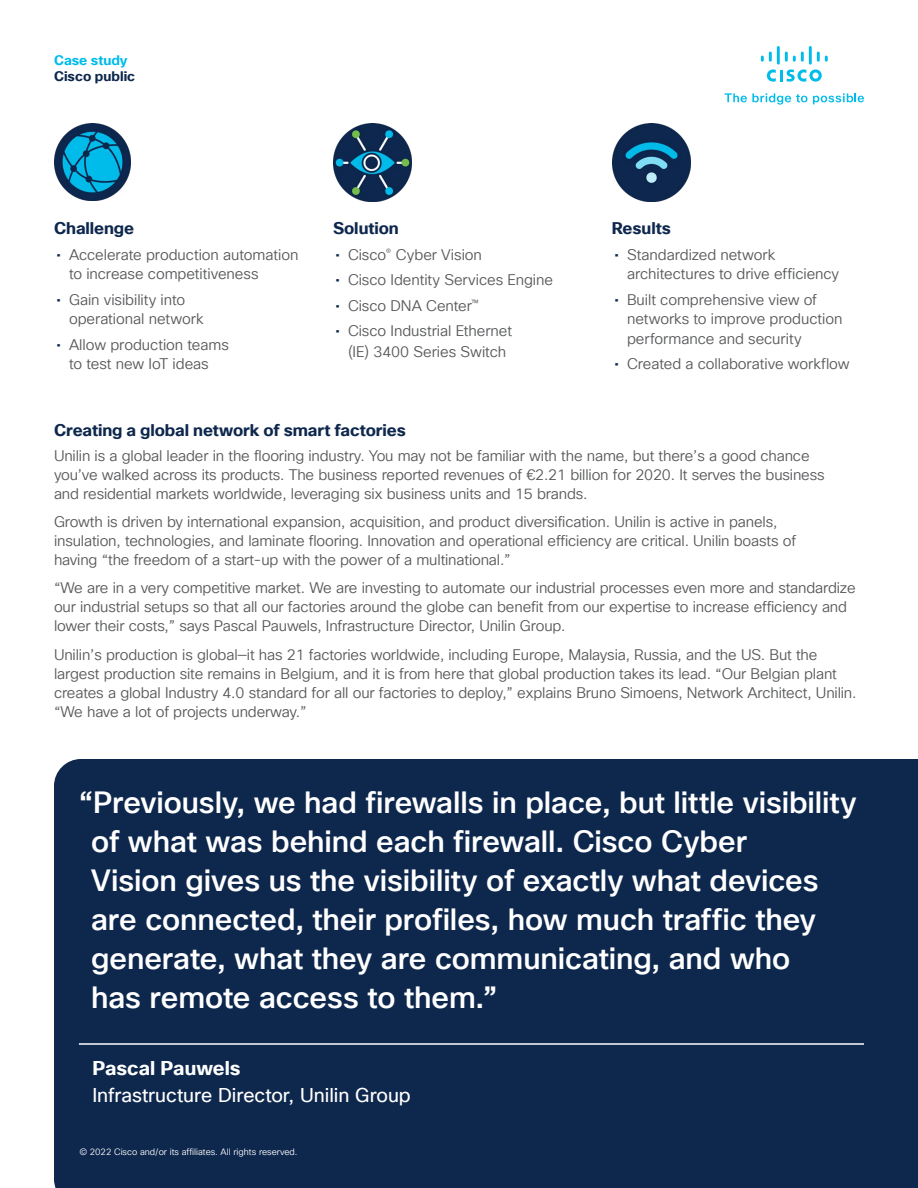
<style>
.page{position:relative;width:918px;height:1188px;background:#fff}
.page>*{position:absolute;margin:0;border:0;box-sizing:border-box;transform-origin:0 0}
.Pull_Quote_Body{font:500 30px/39px "Cisco Sans TT";letter-spacing:-.005em;color:#fff}
.Pull_Quote_Author_Na{font:19.5px/27px "Cisco Sans TT";letter-spacing:-.005em;color:#fff}
.Subhead3_Indigo{font:700 16.5px "Cisco Sans TT";letter-spacing:-.005em;color:#0d274d}
.Body{font:15px/19px "Cisco Sans TT Light";letter-spacing:-.01em;color:#57585a}
.Confidentiality{font:700 13.5px "Cisco Sans TT";color:#0d274d}
.Doc_Type{font:700 13.5px "Cisco Sans TT";color:#00bceb}
.Footer_white{font:9px "Cisco Sans TT Light";color:#fff}
.s1{font-family:"Cisco Sans TT";color:#0d274d}
.s2{font-weight:700}
</style>
<div class="page">
<svg style="left:725px;top:93px;width:82px;height:12px"></svg>
<svg style="left:813px;top:93px;width:51px;height:11px"></svg>
<svg style="left:767px;top:69px;width:55px;height:13px"></svg>
<svg style="left:761px;top:52px;width:11px;height:10px"></svg>
<hr style="left:777px;top:46px;width:3px;height:19px;background:#00bceb">
<svg style="left:785px;top:52px;width:19px;height:10px"></svg>
<hr style="left:809px;top:46px;width:3px;height:19px;background:#00bceb">
<svg style="left:817px;top:52px;width:11px;height:10px"></svg>
<div style="left:54px;top:759px;width:864px;height:429px;background:#0d274d"></div>
<hr style="left:79px;top:1043px;width:785px;height:2px;background:#fff">
<img style="left:54px;top:123px;width:77px;height:77px">
<img style="left:334px;top:123px;width:77px;height:78px">
<img style="left:613px;top:123px;width:77px;height:78px">
<p class="Doc_Type" style="left:54px;top:51px;width:75px">Case study</p>
<p class="Confidentiality" style="left:54px;top:67px;width:83px">Cisco public</p>
<p class="Subhead3_Indigo" style="left:54px;top:218px;width:82px">Challenge</p>
<p class="Body" style="left:69px;top:245px;width:231px;line-height:19.5px;text-indent:-13px"><span class="s1">•</span> Accelerate production automation to increase competitiveness</p>
<p class="Body" style="left:69px;top:290px;width:136px;line-height:19.5px;text-indent:-13px"><span class="s1">•</span> Gain visibility into operational network</p>
<p class="Body" style="left:56px;top:335px;width:174px;line-height:19.5px;text-align:center"><span class="s1">•</span> Allow production teams to test new IoT ideas</p>
<p class="Subhead3_Indigo" style="left:333px;top:218px;width:67px">Solution</p>
<p class="Body" style="left:335px;top:246px;width:148px"><span class="s1">•</span> Cisco<sup>®</sup> Cyber Vision</p>
<p class="Body" style="left:335px;top:271px;width:219px"><span class="s1">•</span> Cisco Identity Services Engine</p>
<p class="Body" style="left:335px;top:297px;width:145px"><span class="s1">•</span> Cisco DNA Center<sup>™</sup></p>
<p class="Body" style="left:335px;top:321px;width:178px;line-height:21px;text-align:center"><span class="s1">•</span> Cisco Industrial Ethernet (IE) 3400 Series Switch</p>
<p class="Subhead3_Indigo" style="left:612px;top:218px;width:61px">Results</p>
<p class="Body" style="left:627px;top:245px;width:214px;line-height:19.5px;text-indent:-13px"><span class="s1">•</span> Standardized network architectures to drive efficiency</p>
<p class="Body" style="left:627px;top:290px;width:217px;line-height:19.5px;text-indent:-13px"><span class="s1">•</span> Built comprehensive view of networks to improve production performance and security</p>
<p class="Body" style="left:614px;top:355px;width:237px"><span class="s1">•</span> Created a collaborative workflow</p>
<p class="Subhead3_Indigo" style="left:54px;top:419px;width:353px">Creating a global network of smart factories</p>
<p class="Body" style="left:54px;top:447px;width:772px">Unilin is a global leader in the flooring industry. You may not be familiar with the name, but there’s a good chance you’ve walked across its products. The business reported revenues of €2.21 billion for 2020. It serves the business and residential markets worldwide, leveraging six business units and 15 brands.</p>
<p class="Body" style="left:54px;top:513px;width:744px">Growth is driven by international expansion, acquisition, and product diversification. Unilin is active in panels, insulation, technologies, and laminate flooring. Innovation and operational efficiency are critical. Unilin boasts of having “the freedom of a start-up with the power of a multinational.”</p>
<p class="Body" style="left:54px;top:579px;width:803px">“We are in a very competitive market. We are investing to automate our industrial processes even more and standardize our industrial setups so that all our factories around the globe can benefit from our expertise to increase efficiency and lower their costs,” says Pascal Pauwels, Infrastructure Director, Unilin Group.</p>
<p class="Body" style="left:54px;top:645px;width:804px">Unilin’s production is global—it has 21 factories worldwide, including Europe, Malaysia, Russia, and the US. But the largest production site remains in Belgium, and it is from here that global production takes its lead. “Our Belgian plant creates a global Industry 4.0 standard for all our factories to deploy,” explains Bruno Simoens, Network Architect, Unilin. “We have a lot of projects underway.”</p>
<p class="Pull_Quote_Body" style="left:91px;top:784px;width:767px;text-indent:-12px">“Previously, we had firewalls in place, but little visibility of what was behind each firewall. Cisco Cyber<br>Vision gives us the visibility of exactly what devices are connected, their profiles, how much traffic they generate, what they are communicating, and who<br>has remote access to them.”</p>
<p class="Pull_Quote_Author_Na" style="left:92px;top:1055px;width:320px"><span class="s2">Pascal Pauwels<br></span>Infrastructure Director, Unilin Group</p>
<p class="Footer_white" style="left:79px;top:1146px;width:220px">© 2022 Cisco and/or its affiliates. All rights reserved.</p>
</div>
